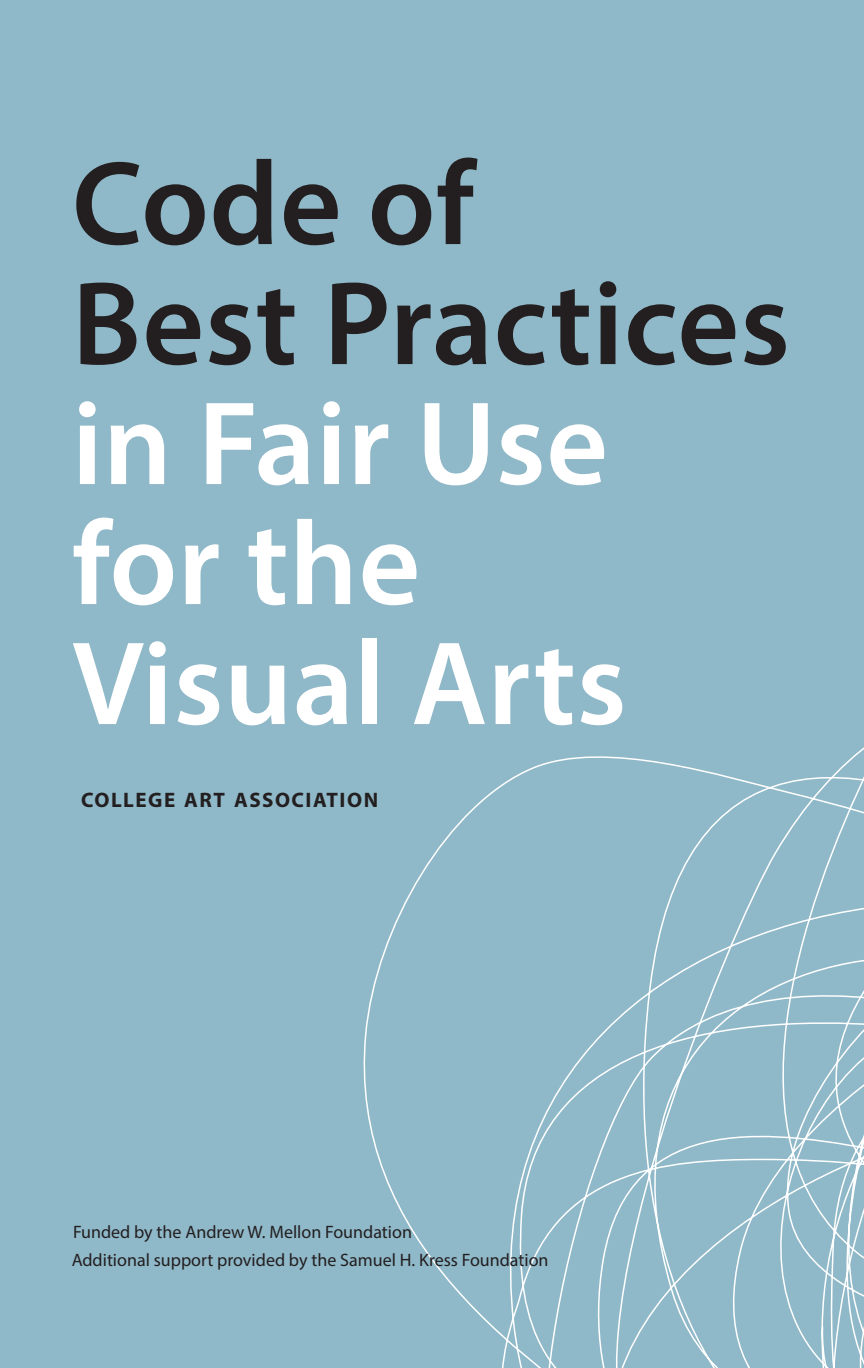
<style>
.page{position:relative;width:864px;height:1368px;background:#8fb8c8}
.page>*{position:absolute;margin:0;border:0;box-sizing:border-box;transform-origin:0 0}
.t1{font:600 120px/120px "Myriad Pro";letter-spacing:.005em;color:#fff}
.t2{font:600 120px/120px "Myriad Pro";letter-spacing:.005em;color:#231f20}
.t3{font:700 21px "Myriad Pro";letter-spacing:.07em;color:#231f20}
.t4{font:18px/28px "Myriad Pro";color:#231f20}
</style>
<div class="page">
<svg style="left:363px;top:747px;width:501px;height:621px"></svg>
<h1 class="t2" style="left:72px;top:141px;width:719px">Code of<br>Best Practices</h1>
<h1 class="t1" style="left:72px;top:381px;width:556px">in Fair Use for the<br>Visual Arts</h1>
<p class="t3" style="left:81px;top:787px;width:299px">COLLEGE ART ASSOCIATION</p>
<p class="t4" style="left:72px;top:1217px;width:478px">Funded by the Andrew W. Mellon Foundation<br>Additional support provided by the Samuel H. Kress Foundation</p>
</div>
